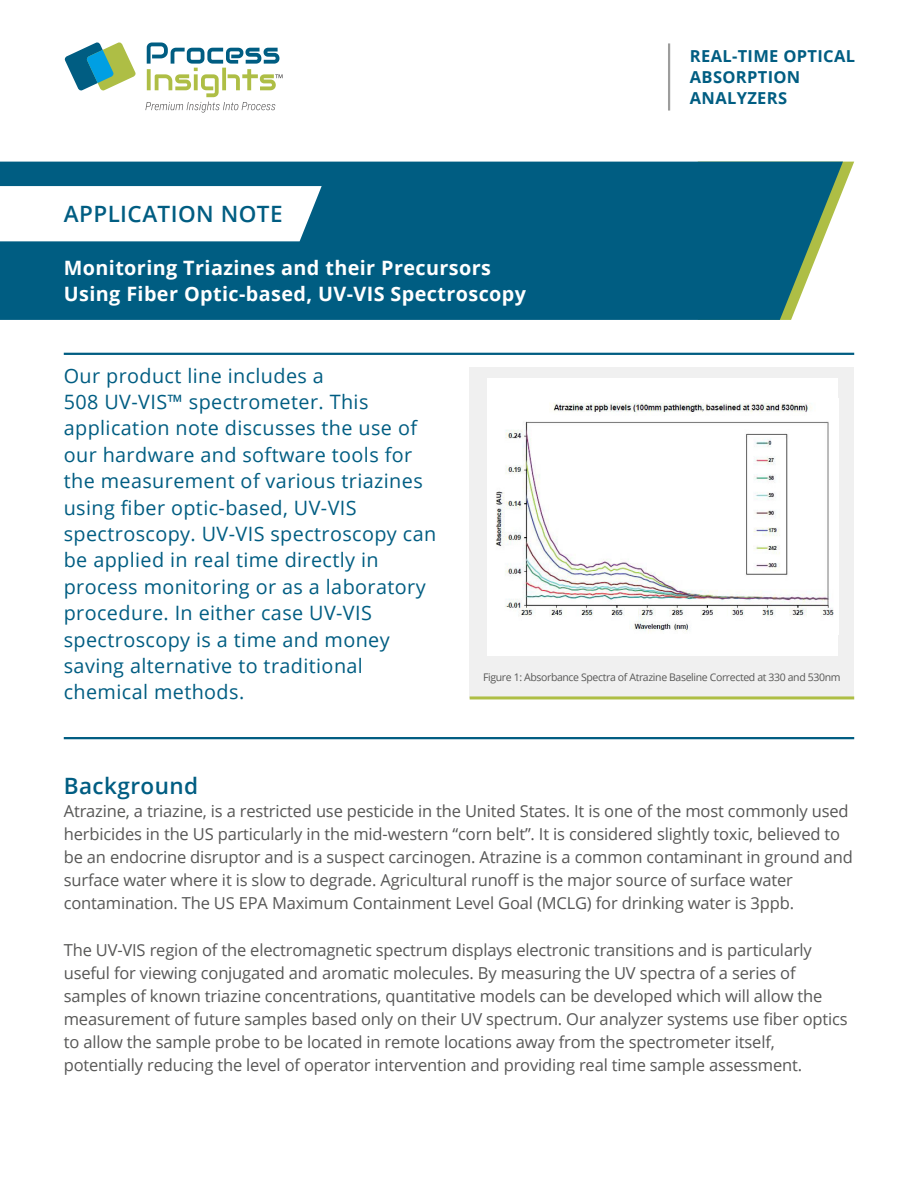
<style>
.page{position:relative;width:918px;height:1188px;background:#fff}
.page>*{position:absolute;margin:0;border:0;box-sizing:border-box;transform-origin:0 0}
.t1{font:600 22.5px "Open Sans";letter-spacing:.02em;color:#005d82}
.t2{font:19.8px/26.4px "Open Sans";letter-spacing:.02em;color:#005d82}
.t3{font:700 19.8px/26.4px "Open Sans";letter-spacing:.02em;color:#fff}
.t4{font:16.5px/23.1px "Open Sans";letter-spacing:-.01em;color:#575756}
.t5{font:700 16.5px/21px "Open Sans";letter-spacing:.02em;color:#005d82}
.t6{font:10.5px "Open Sans";letter-spacing:-.035em;color:#575756}
</style>
<div class="page">
<svg style="left:843px;top:162px;width:11px;height:28px"></svg>
<div style="left:0;top:162px;width:843px;height:158px;background:#005d82"></div>
<hr style="left:64px;top:353px;width:790px;height:2px;background:#005d82">
<svg style="left:0;top:186px;width:322px;height:55px"></svg>
<hr style="left:64px;top:737px;width:790px;height:2px;background:#005d82">
<div style="left:470px;top:368px;width:384px;height:330px;background:#f0f0f0"></div>
<hr style="left:470px;top:696px;width:384px;height:3px;background:#aebe45">
<div style="left:487px;top:378px;width:351px;height:277px;background:#fff"></div>
<img style="left:496px;top:402px;width:338px;height:231px">
<hr style="left:668px;top:43px;width:2px;height:68px;background:#9d9d9c">
<svg style="left:64px;top:42px;width:72px;height:49px"></svg>
<svg style="left:145px;top:42px;width:138px;height:71px"></svg>
<h1 class="t1" style="left:64px;top:199px;width:220px">APPLICATION NOTE</h1>
<p class="t3" style="left:64px;top:254px;width:464px">Monitoring Triazines and their Precursors<br>Using Fiber Optic-based, UV-VIS Spectroscopy</p>
<p class="t5" style="left:690px;top:45px;width:167px">REAL-TIME OPTICAL<br>ABSORPTION<br>ANALYZERS</p>
<p class="t2" style="left:64px;top:362px;width:374px">Our product line includes a<br>508 UV-VIS™ spectrometer. This application note discusses the use of our hardware and software tools for the measurement of various triazines using fiber optic-based, UV-VIS spectroscopy. UV-VIS spectroscopy can be applied in real time directly in process monitoring or as a laboratory procedure. In either case UV-VIS spectroscopy is a time and money saving alternative to traditional chemical methods.</p>
<p class="t6" style="left:483px;top:670px;width:359px">Figure 1: Absorbance Spectra of Atrazine Baseline Corrected at 330 and 530nm</p>
<h1 class="t1" style="left:64px;top:770px;width:136px">Background</h1>
<p class="t4" style="left:64px;top:799px;width:791px">Atrazine, a triazine, is a restricted use pesticide in the United States. It is one of the most commonly used herbicides in the US particularly in the mid-western “corn belt”. It is considered slightly toxic, believed to be an endocrine disruptor and is a suspect carcinogen. Atrazine is a common contaminant in ground and surface water where it is slow to degrade. Agricultural runoff is the major source of surface water contamination. The US EPA Maximum Containment Level Goal (MCLG) for drinking water is 3ppb.</p>
<p class="t4" style="left:64px;top:938px;width:785px">The UV-VIS region of the electromagnetic spectrum displays electronic transitions and is particularly useful for viewing conjugated and aromatic molecules. By measuring the UV spectra of a series of samples of known triazine concentrations, quantitative models can be developed which will allow the measurement of future samples based only on their UV spectrum. Our analyzer systems use fi ber optics to allow the sample probe to be located in remote locations away from the spectrometer itself, potentially reducing the level of operator intervention and providing real time sample assessment.</p>
</div>
